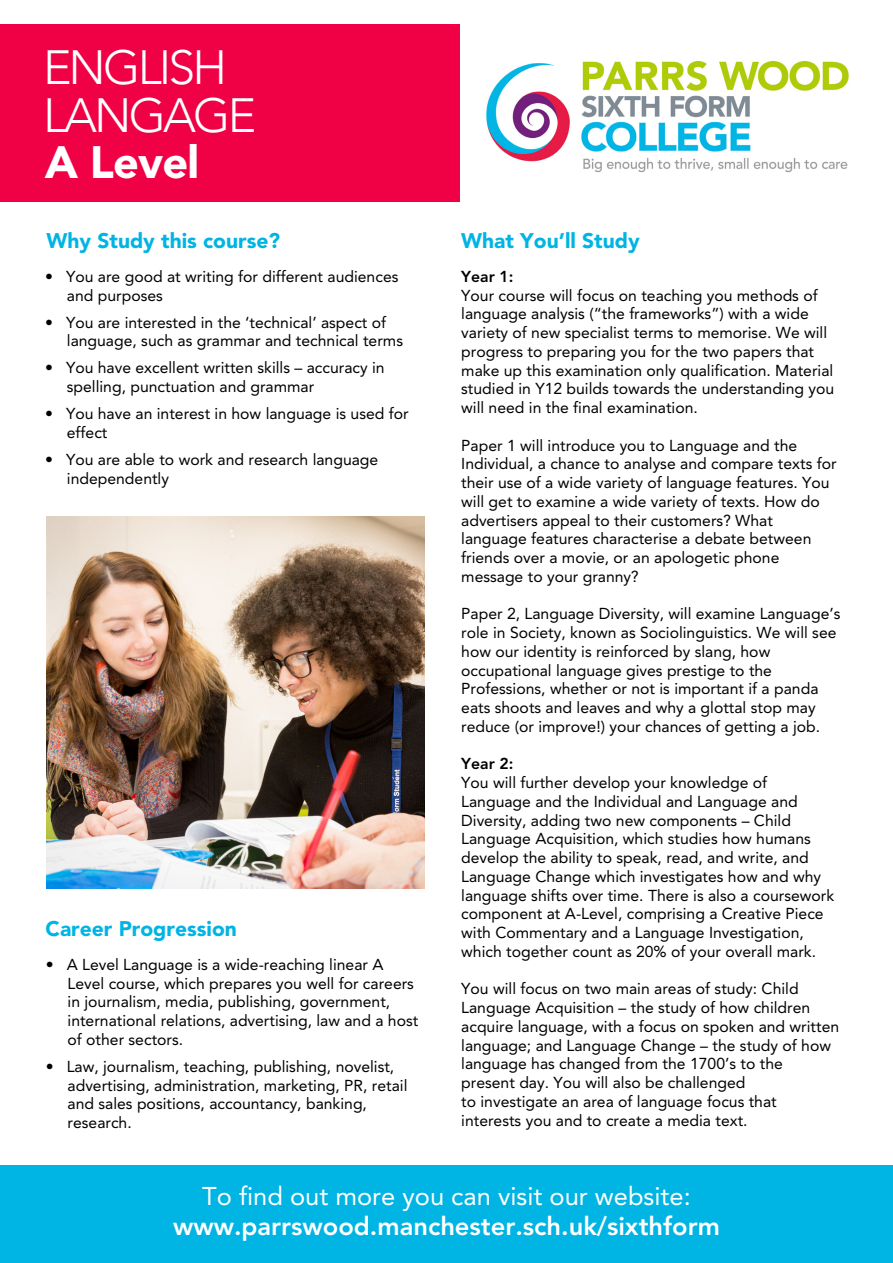
<style>
.page{position:relative;width:893px;height:1263px;background:#fff}
.page>*{position:absolute;margin:0;border:0;box-sizing:border-box;transform-origin:0 0}
.t1{font:300 48px/48px "Avenir";letter-spacing:-.06em;color:#fff}
.t2{font:900 45px "Avenir";letter-spacing:-.02em;color:#fff}
.t3{font:800 25.5px "Avenir";color:#fff}
.t4{font:25.5px "Avenir";color:#fff}
.t5{font:900 21px "Avenir";color:#00b4e3}
.t6{font:15.75px/18.8px "Avenir";color:#000}
.t7{font:800 15.75px "Avenir";color:#000}
</style>
<div class="page">
<div style="left:0;top:1165px;width:893px;height:98px;background:#00b4e3"></div>
<div style="left:0;top:25px;width:459px;height:177px;background:#f00044"></div>
<img style="left:486px;top:61px;width:363px;height:112px">
<img style="left:46px;top:516px;width:378px;height:372px">
<h1 class="t1" style="left:43px;top:43px;width:215px">ENGLISH<br>LANGAGE</h1>
<h2 class="t2" style="left:45px;top:135px;width:156px">A Level</h2>
<h3 class="t5" style="left:46px;top:228px;width:235px">Why Study this course?</h3>
<p class="t6" style="left:67px;top:267px;width:333px;text-indent:-22px">• You are good at writing for different audiences and purposes</p>
<p class="t6" style="left:67px;top:313px;width:338px;text-indent:-22px">• You are interested in the ‘technical’ aspect of language, such as grammar and technical terms</p>
<p class="t6" style="left:67px;top:359px;width:319px;text-indent:-22px">• You have excellent written skills – accuracy in spelling, punctuation and grammar</p>
<p class="t6" style="left:67px;top:404px;width:343px;text-indent:-22px">• You have an interest in how language is used for effect</p>
<p class="t6" style="left:67px;top:450px;width:313px;text-indent:-22px">• You are able to work and research language independently</p>
<h3 class="t5" style="left:46px;top:916px;width:193px">Career Progression</h3>
<p class="t6" style="left:68px;top:955px;width:352px;text-indent:-22px">• A Level Language is a wide-reaching linear A Level course, which prepares you well for careers in journalism, media, publishing, government, international relations, advertising, law and a host of other sectors.</p>
<p class="t6" style="left:68px;top:1057px;width:341px;text-indent:-22px">• Law, journalism, teaching, publishing, novelist, advertising, administration, marketing, PR, retail and sales positions, accountancy, banking, research.</p>
<h3 class="t5" style="left:461px;top:228px;width:180px">What You’ll Study</h3>
<p class="t7" style="left:461px;top:267px;width:54px">Year 1:</p>
<p class="t6" style="left:461px;top:286px;width:374px">Your course will focus on teaching you methods of language analysis (“the frameworks”) with a wide variety of new specialist terms to memorise. We will progress to preparing you for the two papers that make up this examination only qualification. Material studied in Y12 builds towards the understanding you will need in the final examination.</p>
<p class="t6" style="left:461px;top:436px;width:377px">Paper 1 will introduce you to Language and the Individual, a chance to analyse and compare texts for their use of a wide variety of language features. You will get to examine a wide variety of texts. How do advertisers appeal to their customers? What language features characterise a debate between friends over a movie, or an apologetic phone message to your granny?</p>
<p class="t6" style="left:461px;top:605px;width:381px">Paper 2, Language Diversity, will examine Language’s role in Society, known as Sociolinguistics. We will see how our identity is reinforced by slang, how occupational language gives prestige to the Professions, whether or not is important if a panda eats shoots and leaves and why a glottal stop may reduce (or improve!) your chances of getting a job.</p>
<p class="t7" style="left:461px;top:754px;width:54px">Year 2:</p>
<p class="t6" style="left:461px;top:773px;width:374px">You will further develop your knowledge of Language and the Individual and Language and Diversity, adding two new components – Child Language Acquisition, which studies how humans develop the ability to speak, read, and write, and Language Change which investigates how and why language shifts over time. There is also a coursework component at A-Level, comprising a Creative Piece with Commentary and a Language Investigation, which together count as 20% of your overall mark.</p>
<p class="t6" style="left:461px;top:979px;width:379px">You will focus on two main areas of study: Child Language Acquisition – the study of how children acquire language, with a focus on spoken and written language; and Language Change – the study of how language has changed from the 1700’s to the present day. You will also be challenged<br>to investigate an area of language focus that interests you and to create a media text.</p>
<h3 class="t4" style="left:202px;top:1181px;width:490px">To find out more you can visit our website:</h3>
<h3 class="t3" style="left:173px;top:1211px;width:548px">www.parrswood.manchester.sch.uk/sixthform</h3>
</div>
